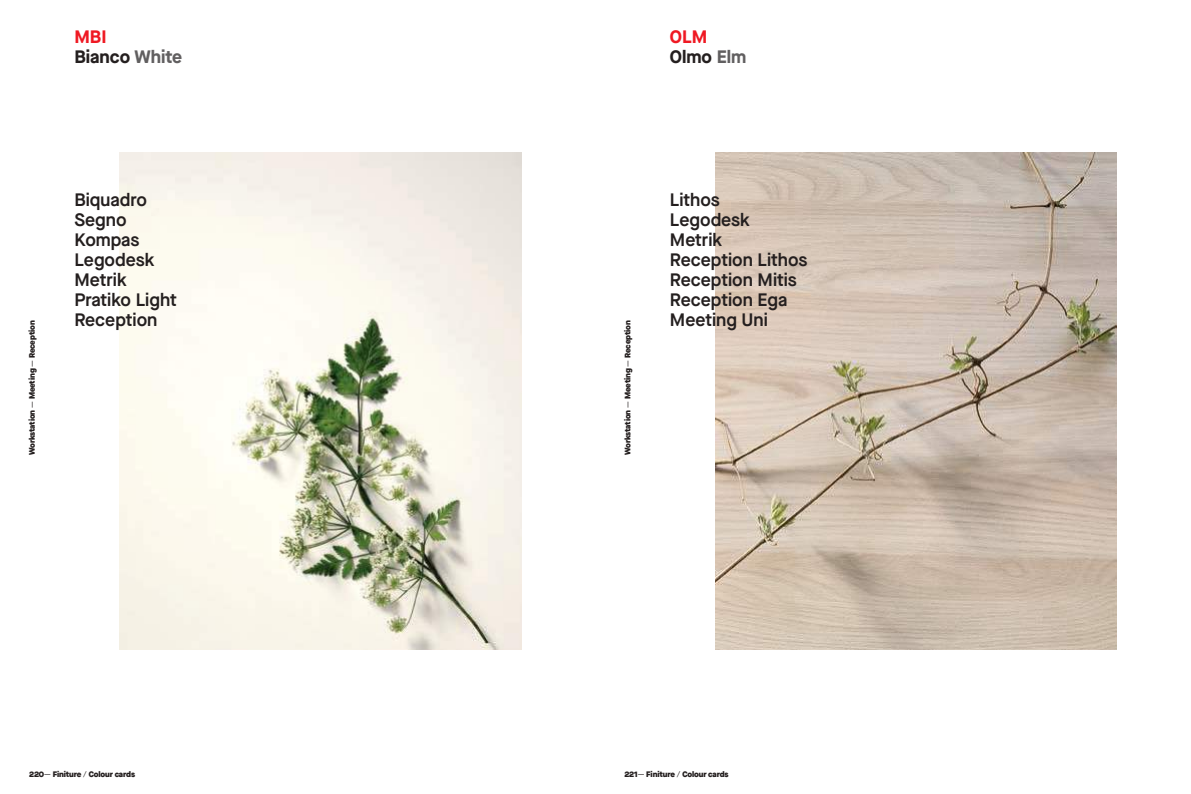
<style>
.page{position:relative;width:1191px;height:794px;background:#fff}
.page>*{position:absolute;margin:0;border:0;box-sizing:border-box;transform-origin:0 0}
.t1{font:600 18px/20px "Maison Neue";color:#241f1f}
.t2{font:700 18px/20px "Maison Neue";color:#241f1f}
.t3{font:900 8px "Maison Neue";letter-spacing:-.015em;color:#241f1f}
.s1{color:#ef1923}
.s2{color:#615f60}
.s3{font-weight:400}
</style>
<div class="page">
<img style="left:120px;top:153px;width:401px;height:496px">
<img style="left:715px;top:153px;width:401px;height:496px">
<p class="t2" style="left:74px;top:26px;width:109px"><span class="s1">MBI<br></span>Bianco <span class="s2">White</span></p>
<p class="t2" style="left:670px;top:26px;width:78px"><span class="s1">OLM<br></span>Olmo <span class="s2">Elm</span></p>
<p class="t1" style="left:74px;top:190px;width:104px">Biquadro<br>Segno<br>Kompas<br>Legodesk<br>Metrik<br>Pratiko Light<br>Reception</p>
<p class="t1" style="left:670px;top:190px;width:139px">Lithos<br>Legodesk<br>Metrik<br>Reception Lithos<br>Reception Mitis<br>Reception Ega<br>Meeting Uni</p>
<p class="t3" style="left:26px;top:455px;width:136px;rotate:-90deg">Workstation <span class="s3">—</span> Meeting <span class="s3">—</span> Reception</p>
<p class="t3" style="left:621px;top:455px;width:136px;rotate:-90deg">Workstation <span class="s3">—</span> Meeting <span class="s3">—</span> Reception</p>
<p class="t3" style="left:29px;top:768px;width:107px">220<span class="s3">—</span> Finiture <span class="s3">/</span> Colour cards</p>
<p class="t3" style="left:624px;top:768px;width:106px">221<span class="s3">—</span> Finiture <span class="s3">/</span> Colour cards</p>
</div>
